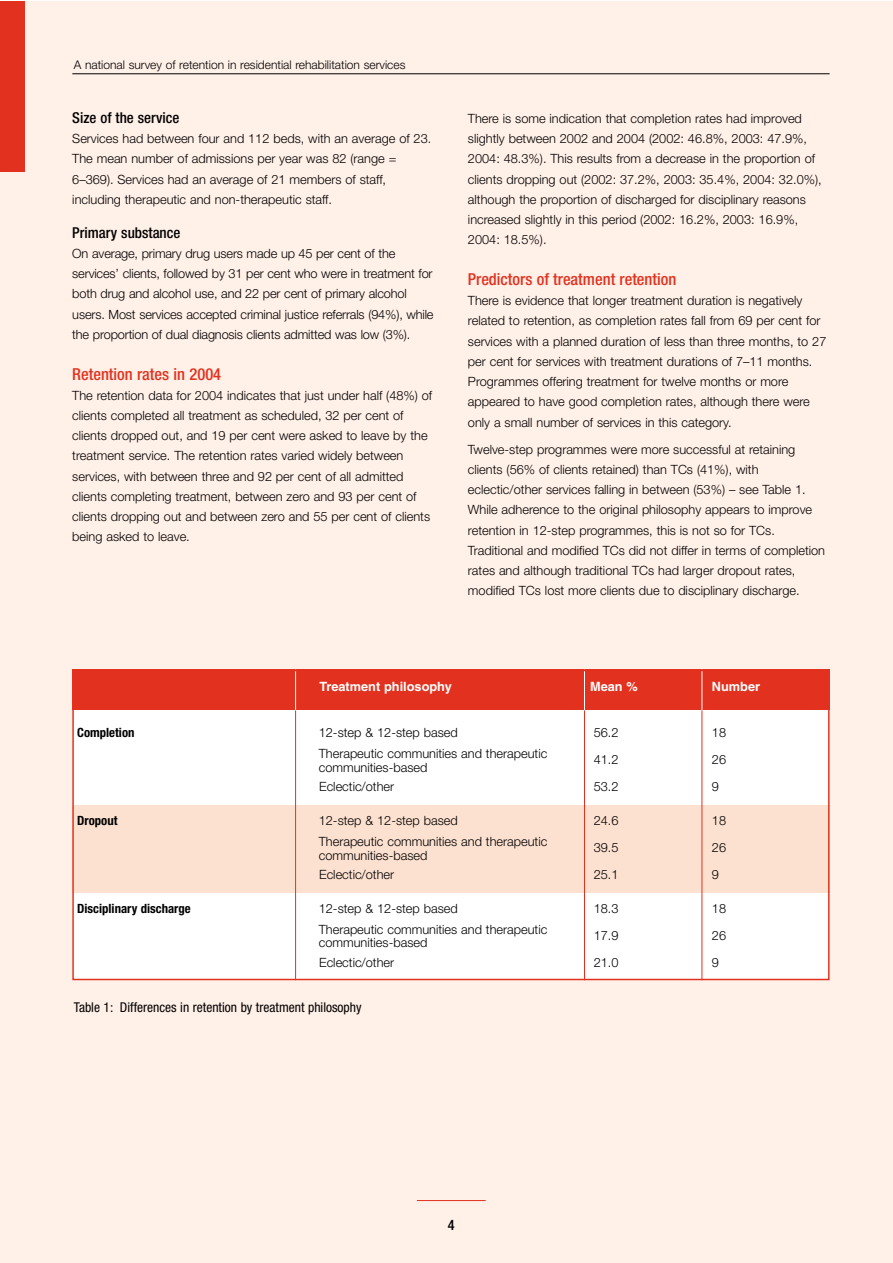
<style>
.page{position:relative;width:893px;height:1263px;background:#fff}
.page>*{position:absolute;margin:0;border:0;box-sizing:border-box;transform-origin:0 0}
.t1{font:500 condensed 16.5px "Helvetica Neue";color:#e2321f}
.t2{font:500 condensed 15px "Helvetica Neue";color:#000}
.t3{font:500 condensed 14.25px "Helvetica Neue";color:#000}
.t4{font:condensed 13.5px "Helvetica Neue";color:#000}
.t5{font:300 12.75px/20.2px "Helvetica Neue";color:#000}
.t6{font:700 condensed 12.75px "Helvetica Neue";color:#000}
.t7{font:700 12.75px "Helvetica";color:#fff}
.t8{font:300 12px "Helvetica Neue";color:#000}
</style>
<div class="page">
<div style="left:1px;top:2px;width:891px;height:1260px;background:#fff0e8"></div>
<div style="left:72px;top:710px;width:757px;height:270px;background:#fff"></div>
<div style="left:72px;top:805px;width:757px;height:87px;background:#fde1d0"></div>
<div style="left:1px;top:2px;width:23px;height:170px;background:#e2321f"></div>
<hr style="left:72px;top:73px;width:757px;height:1px;background:#000">
<hr style="left:417px;top:1200px;width:68px;height:1px;background:#e2321f">
<div style="left:72px;top:670px;width:224px;height:40px;background:#e2321f"></div>
<div style="left:296px;top:670px;width:295px;height:40px;background:#e2321f"></div>
<div style="left:588px;top:670px;width:123px;height:40px;background:#e2321f"></div>
<div style="left:710px;top:670px;width:119px;height:40px;background:#e2321f"></div>
<hr style="left:295px;top:710px;width:1px;height:270px;background:#e2321f">
<hr style="left:584px;top:710px;width:1px;height:270px;background:#e2321f">
<hr style="left:701px;top:710px;width:1px;height:270px;background:#e2321f">
<hr style="left:295px;top:670px;width:1px;height:40px;background:#fff">
<hr style="left:584px;top:670px;width:1px;height:40px;background:#fff">
<hr style="left:701px;top:670px;width:1px;height:40px;background:#fff">
<div style="left:72px;top:670px;width:757px;height:310px;border:2px solid #e2321f"></div>
<p class="t8" style="left:74px;top:60px;width:333px">A national survey of retention in residential rehabilitation services</p>
<p class="t2" style="left:72px;top:112px;width:109px">Size of the service</p>
<p class="t5" style="left:72px;top:130px;width:360px">Services had between four and 112 beds, with an average of 23.<br>The mean number of admissions per year was 82 (range = 6–369). Services had an average of 21 members of staff, including therapeutic and non-therapeutic staff.</p>
<p class="t2" style="left:72px;top:227px;width:110px">Primary substance</p>
<p class="t5" style="left:72px;top:245px;width:363px">On average, primary drug users made up 45 per cent of the services’ clients, followed by 31 per cent who were in treatment for both drug and alcohol use, and 22 per cent of primary alcohol users. Most services accepted criminal justice referrals (94%), while the proportion of dual diagnosis clients admitted was low (3%).</p>
<p class="t1" style="left:72px;top:368px;width:150px">Retention rates in 2004</p>
<p class="t5" style="left:72px;top:386px;width:361px">The retention data for 2004 indicates that just under half (48%) of clients completed all treatment as scheduled, 32 per cent of clients dropped out, and 19 per cent were asked to leave by the treatment service. The retention rates varied widely between services, with between three and 92 per cent of all admitted clients completing treatment, between zero and 93 per cent of clients dropping out and between zero and 55 per cent of clients being asked to leave.</p>
<p class="t5" style="left:468px;top:110px;width:355px">There is some indication that completion rates had improved slightly between 2002 and 2004 (2002: 46.8%, 2003: 47.9%, 2004: 48.3%). This results from a decrease in the proportion of clients dropping out (2002: 37.2%, 2003: 35.4%, 2004: 32.0%), although the proportion of discharged for disciplinary reasons increased slightly in this period (2002: 16.2%, 2003: 16.9%, 2004: 18.5%).</p>
<p class="t1" style="left:468px;top:273px;width:210px">Predictors of treatment retention</p>
<p class="t5" style="left:468px;top:292px;width:360px">There is evidence that longer treatment duration is negatively related to retention, as completion rates fall from 69 per cent for services with a planned duration of less than three months, to 27 per cent for services with treatment durations of 7–11 months.<br>Programmes offering treatment for twelve months or more appeared to have good completion rates, although there were only a small number of services in this category.</p>
<p class="t5" style="left:468px;top:440px;width:358px">Twelve-step programmes were more successful at retaining clients (56% of clients retained) than TCs (41%), with eclectic/other services falling in between (53%) – see Table 1.<br>While adherence to the original philosophy appears to improve retention in 12-step programmes, this is not so for TCs.<br>Traditional and modified TCs did not differ in terms of completion rates and although traditional TCs had larger dropout rates, modified TCs lost more clients due to disciplinary discharge.</p>
<p class="t7" style="left:319px;top:682px;width:134px">Treatment philosophy</p>
<p class="t7" style="left:590px;top:682px;width:49px">Mean %</p>
<p class="t7" style="left:712px;top:682px;width:50px">Number</p>
<p class="t6" style="left:77px;top:728px;width:59px">Completion</p>
<p class="t5" style="left:319px;top:723px;width:230px;line-height:21px">12-step &amp; 12-step based<br>Therapeutic communities and therapeutic</p>
<p class="t5" style="left:319px;top:758px;width:110px">communities-based</p>
<p class="t5" style="left:319px;top:778px;width:77px">Eclectic/other</p>
<p class="t6" style="left:77px;top:816px;width:42px">Dropout</p>
<p class="t5" style="left:319px;top:811px;width:230px;line-height:21px">12-step &amp; 12-step based<br>Therapeutic communities and therapeutic</p>
<p class="t5" style="left:319px;top:846px;width:110px">communities-based</p>
<p class="t5" style="left:319px;top:866px;width:77px">Eclectic/other</p>
<p class="t6" style="left:77px;top:904px;width:115px">Disciplinary discharge</p>
<p class="t5" style="left:319px;top:899px;width:230px;line-height:21px">12-step &amp; 12-step based<br>Therapeutic communities and therapeutic</p>
<p class="t5" style="left:319px;top:934px;width:110px">communities-based</p>
<p class="t5" style="left:319px;top:953px;width:77px">Eclectic/other</p>
<p class="t4" style="left:74px;top:1002px;width:289px">Table 1: Differences in retention by treatment philosophy</p>
<p class="t5" style="left:593px;top:720px;width:26px;line-height:27px;text-align:justify">56.2<br>41.2<br>53.2</p>
<p class="t5" style="left:712px;top:720px;width:16px;line-height:27px;text-align:justify">18<br>26<br>9</p>
<p class="t5" style="left:593px;top:808px;width:26px;line-height:27px;text-align:justify">24.6<br>39.5<br>25.1</p>
<p class="t5" style="left:712px;top:808px;width:16px;line-height:27px;text-align:justify">18<br>26<br>9</p>
<p class="t5" style="left:593px;top:896px;width:26px;line-height:27px;text-align:justify">18.3<br>17.9<br>21.0</p>
<p class="t5" style="left:712px;top:896px;width:16px;line-height:27px;text-align:justify">18<br>26<br>9</p>
<p class="t3" style="left:447px;top:1220px;width:8px">4</p>
</div>
